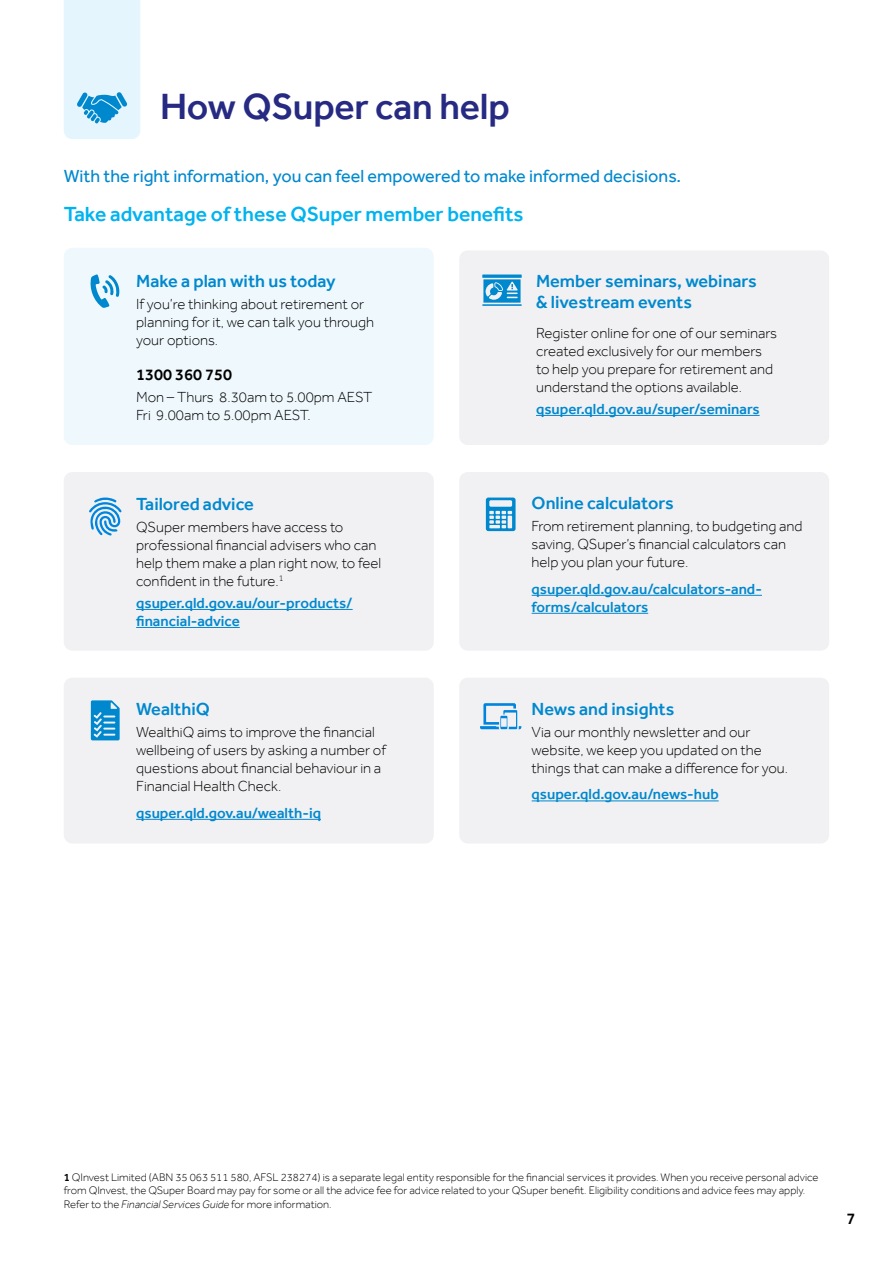
<style>
.page{position:relative;width:893px;height:1263px;background:#fff}
.page>*{position:absolute;margin:0;border:0;box-sizing:border-box;transform-origin:0 0}
.t1{font:500 37.5px "Effra";letter-spacing:-.005em;color:#262a82}
.t2{font:500 21px "Effra";color:#00b3f0}
.t3{font:500 18px/21px "Effra";color:#0088ce}
.t4{font:18px "Effra";color:#0088ce}
.t5{font:500 16.5px "Effra";color:#000}
.t6{font:300 15px/18px "Effra";color:#000}
.t7{font:500 15px/18px "Effra";color:#0088ce}
.t8{font:300 11.25px/13.5px "Effra";color:#000}
.s1{font-weight:500}
.s2{font-style:italic}
</style>
<div class="page">
<div style="left:459px;top:678px;width:370px;height:165px;background:#f1f1f3;border-radius:9px"></div>
<svg style="left:64px;top:0;width:76px;height:139px;background:#d1ecf9"></svg>
<div style="left:459px;top:250px;width:370px;height:195px;background:#f1f1f3;border-radius:9px"></div>
<hr style="left:536px;top:415px;width:224px;height:1px;background:#0088ce">
<svg style="left:482px;top:274px;width:40px;height:32px"></svg>
<div style="left:459px;top:472px;width:370px;height:179px;background:#f1f1f3;border-radius:9px"></div>
<hr style="left:532px;top:595px;width:230px;height:1px;background:#0088ce">
<hr style="left:532px;top:613px;width:116px;height:1px;background:#0088ce">
<svg style="left:486px;top:497px;width:30px;height:34px"></svg>
<hr style="left:532px;top:800px;width:187px;height:1px;background:#0088ce">
<div style="left:64px;top:248px;width:370px;height:197px;background:#eff8fd;border-radius:9px"></div>
<svg style="left:90px;top:274px;width:30px;height:34px"></svg>
<div style="left:64px;top:472px;width:370px;height:179px;background:#f1f1f3;border-radius:9px"></div>
<hr style="left:136px;top:609px;width:217px;height:1px;background:#0088ce">
<hr style="left:136px;top:627px;width:104px;height:1px;background:#0088ce">
<svg style="left:89px;top:497px;width:32px;height:39px"></svg>
<svg style="left:480px;top:703px;width:41px;height:26px"></svg>
<div style="left:64px;top:678px;width:370px;height:165px;background:#f1f1f3;border-radius:9px"></div>
<hr style="left:136px;top:819px;width:185px;height:1px;background:#0088ce">
<svg style="left:91px;top:700px;width:29px;height:40px"></svg>
<h1 class="t1" style="left:160px;top:84px;width:351px">How QSuper can help</h1>
<p class="t4" style="left:64px;top:165px;width:619px">With the right information, you can feel empowered to make informed decisions.</p>
<h2 class="t2" style="left:64px;top:202px;width:461px">Take advantage of these QSuper member benefits</h2>
<p class="t3" style="left:136px;top:270px;width:201px">Make a plan with us today</p>
<p class="t6" style="left:136px;top:295px;width:239px">If you’re thinking about retirement or planning for it, we can talk you through your options.</p>
<p class="t5" style="left:136px;top:364px;width:97px">1300 360 750</p>
<p class="t6" style="left:136px;top:388px;width:238px">Mon – Thurs 8.30am to 5.00pm AEST<br>Fri 9.00am to 5.00pm AEST.</p>
<p class="t3" style="left:536px;top:270px;width:222px">Member seminars, webinars &amp; livestream events</p>
<p class="t6" style="left:536px;top:324px;width:243px">Register online for one of our seminars created exclusively for our members to help you prepare for retirement and understand the options available.</p>
<p class="t7" style="left:536px;top:400px;width:225px">qsuper.qld.gov.au/super/seminars</p>
<p class="t3" style="left:136px;top:493px;width:119px">Tailored advice</p>
<p class="t6" style="left:136px;top:518px;width:247px">QSuper members have access to professional financial advisers who can help them make a plan right now, to feel confident in the future.<sup>1</sup></p>
<p class="t7" style="left:136px;top:594px;width:218px">qsuper.qld.gov.au/our-products/ financial-advice</p>
<p class="t3" style="left:532px;top:492px;width:143px">Online calculators</p>
<p class="t6" style="left:532px;top:517px;width:272px">From retirement planning, to budgeting and saving, QSuper’s financial calculators can help you plan your future.</p>
<p class="t7" style="left:532px;top:580px;width:232px">qsuper.qld.gov.au/calculators-and&shy;forms/calculators</p>
<p class="t3" style="left:136px;top:698px;width:75px">WealthiQ</p>
<p class="t6" style="left:136px;top:723px;width:251px">WealthiQ aims to improve the financial wellbeing of users by asking a number of questions about financial behaviour in a Financial Health Check.</p>
<p class="t7" style="left:136px;top:804px;width:186px">qsuper.qld.gov.au/wealth-iq</p>
<p class="t3" style="left:532px;top:698px;width:144px">News and insights</p>
<p class="t6" style="left:532px;top:723px;width:258px">Via our monthly newsletter and our website, we keep you updated on the things that can make a difference for you.</p>
<p class="t7" style="left:532px;top:785px;width:188px">qsuper.qld.gov.au/news-hub</p>
<p class="t8" style="left:64px;top:1170px;width:756px"><span class="s1">1</span> QInvest Limited (ABN 35 063 511 580, AFSL 238274) is a separate legal entity responsible for the financial services it provides. When you receive personal advice from QInvest, the QSuper Board may pay for some or all the advice fee for advice related to your QSuper benefit. Eligibility conditions and advice fees may apply.<br>Refer to the <span class="s2">Financial Services Guide</span> for more information.</p>
<p class="t5" style="left:847px;top:1208px;width:10px">7</p>
</div>
